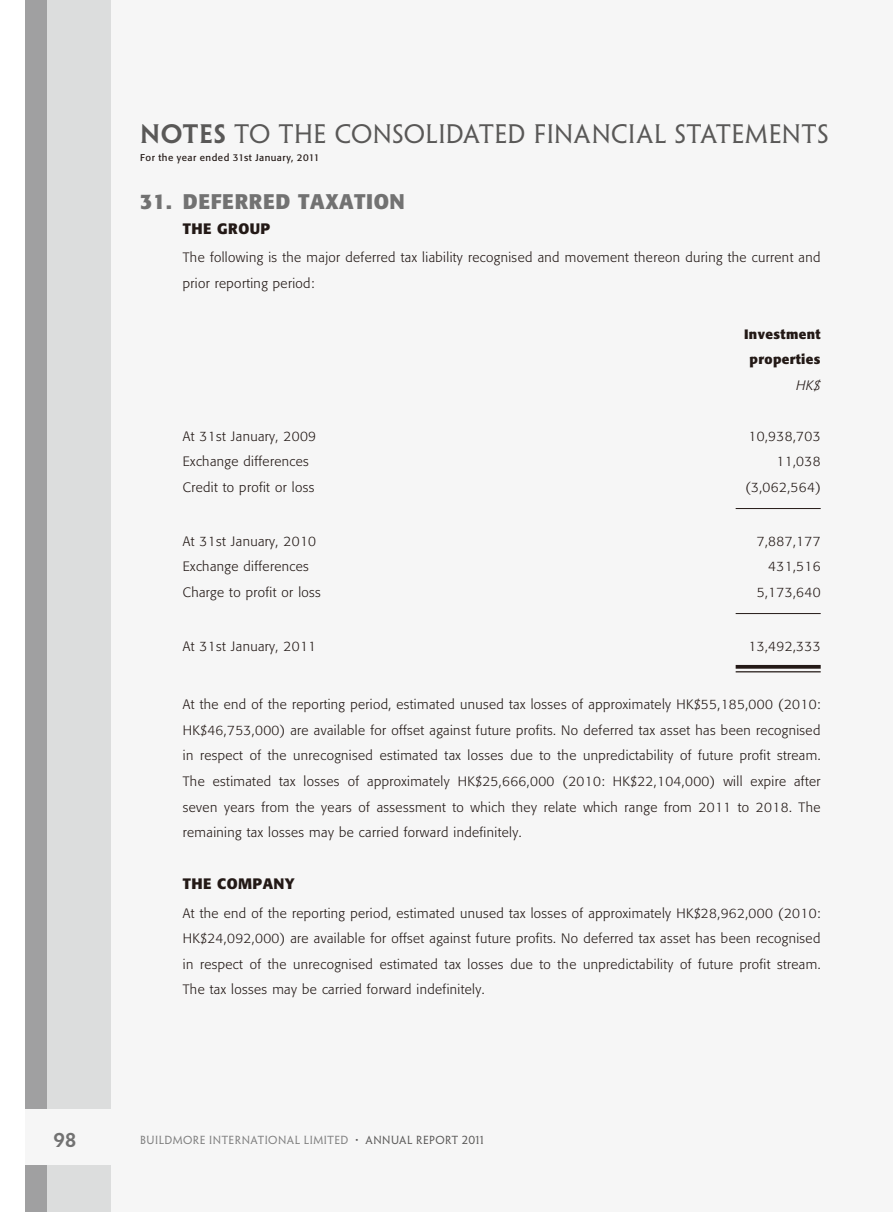
<style>
.page{position:relative;width:893px;height:1212px;background:#fff}
.page>*{position:absolute;margin:0;border:0;box-sizing:border-box;transform-origin:0 0}
.t1{font:24px "Penumbra Half Serif Std";letter-spacing:.015em;color:#595857}
.t2{font:700 21px "Formata";letter-spacing:.03em;color:#727272}
.t3{font:18px "Penumbra Half Serif Std Se Bd";color:#727272}
.t4{font:700 15px "Formata";letter-spacing:.03em;color:#231916}
.t5{font:300 13.5px/25.5px "Formata";letter-spacing:.03em;color:#231916;text-align:justify}
.t6{font:700 13.5px/25.5px "Formata";letter-spacing:.03em;color:#231916;text-align:center}
.t7{font:italic 300 13.5px "Formata";color:#231916}
.t8{font:10.5px "Penumbra Half Serif Std";letter-spacing:.04em;color:#7e7e7e}
.t9{font:9.75px "Formata";letter-spacing:.05em;color:#231916}
.s1{font-family:"Penumbra Half Serif Std Se Bd"}
.s2{color:#595857}
</style>
<div class="page">
<div style="left:26px;top:0;width:867px;height:1212px;background:#f6f6f6"></div>
<div style="left:26px;top:0;width:21px;height:1108px;background:#a0a0a1"></div>
<div style="left:26px;top:1165px;width:21px;height:47px;background:#a0a0a1"></div>
<div style="left:47px;top:0;width:64px;height:1108px;background:#dcdddd"></div>
<div style="left:47px;top:1165px;width:64px;height:47px;background:#dcdddd"></div>
<hr style="left:736px;top:508px;width:85px;height:1px;background:#231916">
<hr style="left:736px;top:613px;width:85px;height:1px;background:#231916">
<svg style="left:736px;top:665px;width:85px;height:4px"></svg>
<hr style="left:736px;top:671px;width:85px;height:1px;background:#231916">
<h1 class="t1" style="left:140px;top:120px;width:690px"><span class="s1">NOTES</span> TO THE CONSOLIDATED FINANCIAL STATEMENTS</h1>
<p class="t9" style="left:140px;top:152px;width:181px">For the year ended 31st January, 2011</p>
<h2 class="t2" style="left:140px;top:189px;width:266px">31. DEFERRED TAXATION</h2>
<p class="t4" style="left:183px;top:219px;width:89px">THE GROUP</p>
<p class="t5" style="left:183px;top:245px;width:639px">The following is the major deferred tax liability recognised and movement thereon during the current and prior reporting period:</p>
<p class="t6" style="left:744px;top:321px;width:78px">Investment properties</p>
<p class="t7" style="left:797px;top:377px;width:26px">HK$</p>
<p class="t5" style="left:183px;top:424px;width:135px">At 31st January, 2009</p>
<p class="t5" style="left:748px;top:424px;width:74px">10,938,703</p>
<p class="t5" style="left:183px;top:449px;width:128px">Exchange differences</p>
<p class="t5" style="left:776px;top:449px;width:46px">11,038</p>
<p class="t5" style="left:183px;top:475px;width:133px">Credit to profit or loss</p>
<p class="t5" style="left:745px;top:475px;width:77px">(3,062,564)</p>
<p class="t5" style="left:183px;top:529px;width:135px">At 31st January, 2010</p>
<p class="t5" style="left:757px;top:529px;width:65px">7,887,177</p>
<p class="t5" style="left:183px;top:554px;width:128px">Exchange differences</p>
<p class="t5" style="left:768px;top:554px;width:54px">431,516</p>
<p class="t5" style="left:183px;top:580px;width:140px">Charge to profit or loss</p>
<p class="t5" style="left:757px;top:580px;width:65px">5,173,640</p>
<p class="t5" style="left:183px;top:634px;width:135px">At 31st January, 2011</p>
<p class="t5" style="left:748px;top:634px;width:74px">13,492,333</p>
<p class="t5" style="left:183px;top:692px;width:639px">At the end of the reporting period, estimated unused tax losses of approximately HK$55,185,000 (2010:<br>HK$46,753,000) are available for offset against future profits. No deferred tax asset has been recognised in respect of the unrecognised estimated tax losses due to the unpredictability of future profit stream.<br>The estimated tax losses of approximately HK$25,666,000 (2010: HK$22,104,000) will expire after seven years from the years of assessment to which they relate which range from 2011 to 2018. The remaining tax losses may be carried forward indefinitely.</p>
<p class="t4" style="left:183px;top:874px;width:113px">THE COMPANY</p>
<p class="t5" style="left:183px;top:900px;width:639px">At the end of the reporting period, estimated unused tax losses of approximately HK$28,962,000 (2010:<br>HK$24,092,000) are available for offset against future profits. No deferred tax asset has been recognised in respect of the unrecognised estimated tax losses due to the unpredictability of future profit stream.<br>The tax losses may be carried forward indefinitely.</p>
<h3 class="t3" style="left:53px;top:1129px;width:24px">98</h3>
<p class="t8" style="left:140px;top:1134px;width:345px">BUILDMORE INTERNATIONAL LIMITED <span class="s2">• ANNUAL REPORT 2011</span></p>
</div>
